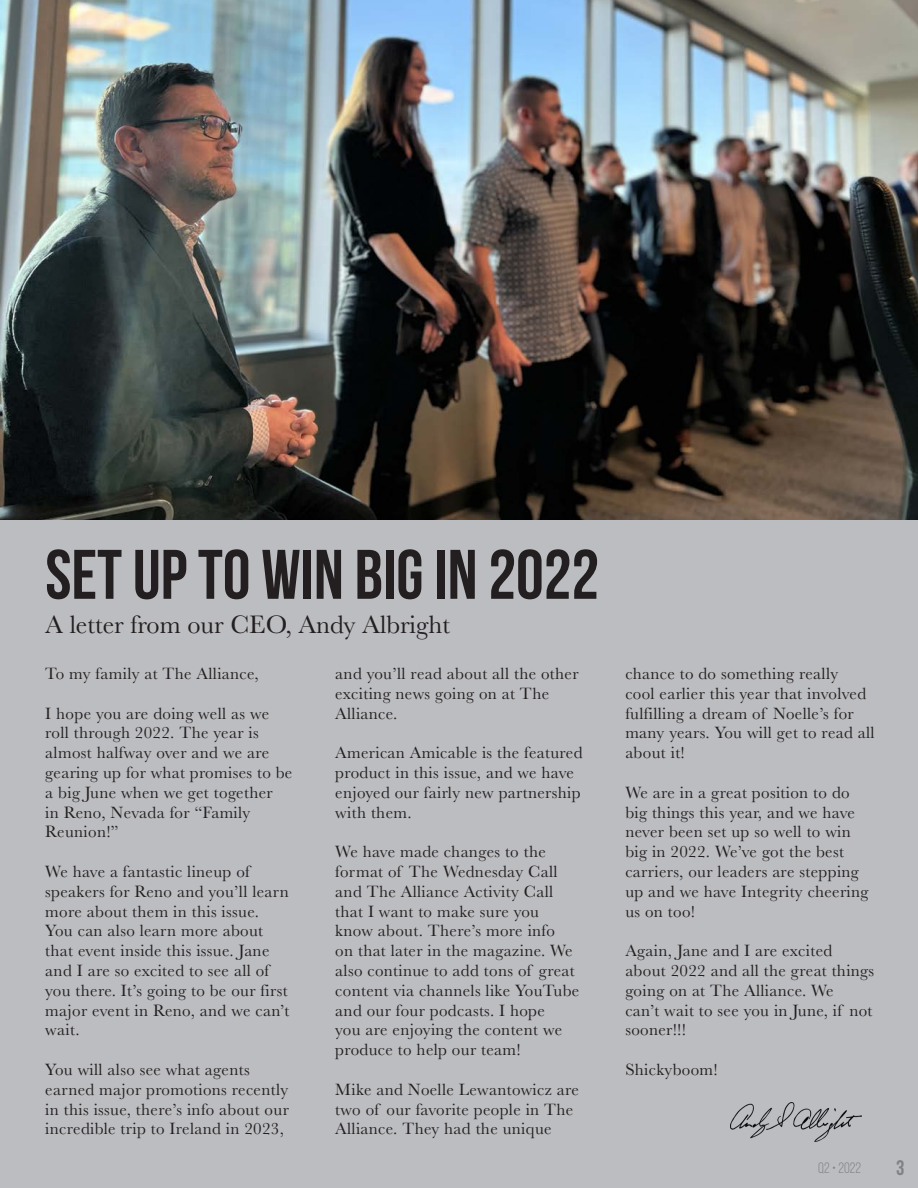
<style>
.page{position:relative;width:918px;height:1188px;background:#bcbdc0}
.page>*{position:absolute;margin:0;border:0;box-sizing:border-box;transform-origin:0 0}
.t1{font:700 69.9px "Bebas Neue";color:#231f20}
.t2{font:26.25px "Baskerville";color:#231f20}
.t3{font:700 21px "Bebas Neue";color:#808285}
.t4{font:16.95px/19.8px "Baskerville";letter-spacing:.02em;color:#231f20}
.t5{font:15px "Bebas Neue";color:#808285}
</style>
<div class="page">
<img style="left:1px;top:0;width:917px;height:519px">
<img style="left:731px;top:1103px;width:130px;height:38px">
<p class="t1" style="left:45px;top:536px;width:555px">SET UP TO WIN BIG IN 2022</p>
<p class="t2" style="left:45px;top:608px;width:406px">A letter from our CEO, Andy Albright</p>
<p class="t4" style="left:45px;top:664px;width:215px">To my family at The Alliance,</p>
<p class="t4" style="left:45px;top:703px;width:249px">I hope you are doing well as we roll through 2022. The year is almost halfway over and we are gearing up for what promises to be a big June when we get together<br>in Reno, Nevada for “Family<br>Reunion!”</p>
<p class="t4" style="left:45px;top:862px;width:246px">We have a fantastic lineup of speakers for Reno and you’ll learn more about them in this issue.<br>You can also learn more about that event inside this issue. Jane and I are so excited to see all of you there. It’s going to be our first major event in Reno, and we can’t wait.</p>
<p class="t4" style="left:45px;top:1060px;width:245px">You will also see what agents earned major promotions recently in this issue, there’s info about our incredible trip to Ireland in 2023,</p>
<p class="t4" style="left:335px;top:664px;width:245px">and you’ll read about all the other exciting news going on at The<br>Alliance.</p>
<p class="t4" style="left:335px;top:743px;width:249px">American Amicable is the featured product in this issue, and we have enjoyed our fairly new partnership with them.</p>
<p class="t4" style="left:335px;top:842px;width:246px">We have made changes to the format of The Wednesday Call and The Alliance Activity Call that I want to make sure you know about. There’s more info<br>on that later in the magazine. We also continue to add tons of great content via channels like YouTube and our four podcasts. I hope<br>you are enjoying the content we produce to help our team!</p>
<p class="t4" style="left:335px;top:1080px;width:245px">Mike and Noelle Lewantowicz are two of our favorite people in The<br>Alliance. They had the unique</p>
<p class="t4" style="left:625px;top:664px;width:251px">chance to do something really<br>cool earlier this year that involved fulfilling a dream of Noelle’s for many years. You will get to read all about it!</p>
<p class="t4" style="left:625px;top:783px;width:245px">We are in a great position to do big things this year, and we have never been set up so well to win big in 2022. We’ve got the best carriers, our leaders are stepping up and we have Integrity cheering us on too!</p>
<p class="t4" style="left:625px;top:941px;width:250px">Again, Jane and I are excited about 2022 and all the great things going on at The Alliance. We<br>can’t wait to see you in June, if not sooner!!!</p>
<p class="t4" style="left:625px;top:1060px;width:94px">Shickyboom!</p>
<p class="t5" style="left:818px;top:1159px;width:45px">Q2 • 2022</p>
<p class="t3" style="left:896px;top:1156px;width:10px">3</p>
</div>
